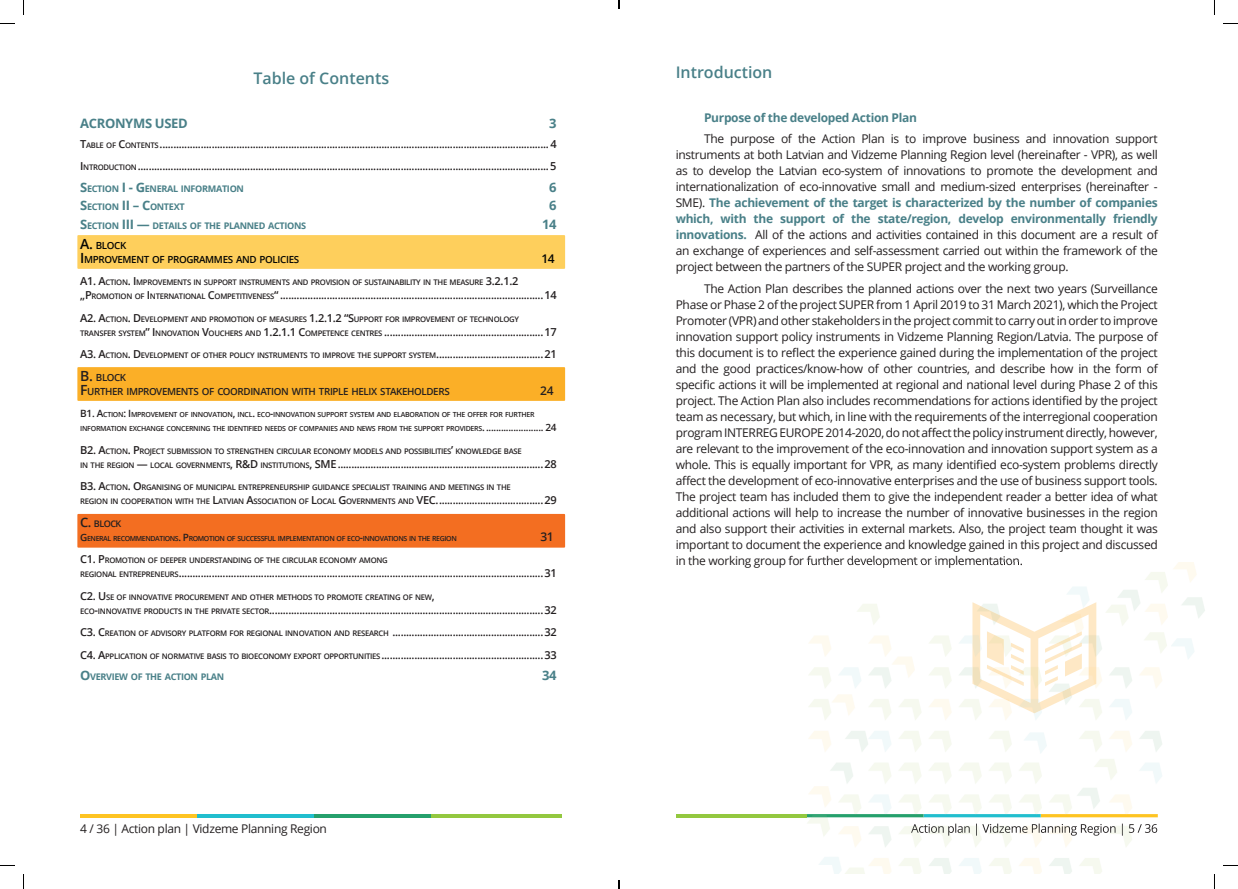
<style>
.page{position:relative;width:1238px;height:889px;background:#fff}
.page>*{position:absolute;margin:0;border:0;box-sizing:border-box;transform-origin:0 0}
.t1{font:600 16px "Open Sans";color:#498088}
.t2{font:700 13px "Open Sans";letter-spacing:-.025em;color:#498088}
.t3{font:12px/16px "Open Sans";letter-spacing:-.025em;color:#231f20;text-align:justify}
.t4{font:700 12px "Open Sans";letter-spacing:-.025em;color:#498088}
.t5{font:600 12px "Open Sans";color:#231f20}
.t6{font:600 12px "Open Sans";color:#040503}
.t7{font:600 11px/22.5px "Open Sans";letter-spacing:-.025em;color:#231f20}
.t8{font:600 9.8px/14px "Open Sans";letter-spacing:-.04em;color:#231f20}
.t9{font:600 9.8px/14px "Open Sans";letter-spacing:-.035em;color:#040503}
.t10{font:700 9.1px "Open Sans";letter-spacing:-.035em;color:#498088}
.t11{font:600 9.1px "Open Sans";letter-spacing:-.055em;color:#231f20}
.t12{font:600 7.7px/14px "Open Sans";letter-spacing:-.035em;color:#231f20}
.t13{font:600 7px/14px "Open Sans";letter-spacing:-.035em;color:#231f20}
.t14{font:600 7px "Open Sans";letter-spacing:-.055em;color:#231f20}
.s1{font-size:7.7px}
.s2{font-size:13px}
.s3{font-size:14px}
.s4{font-size:11px}
.s5{font-size:10px}
.s6{font-weight:700;color:#498088}
</style>
<div class="page">
<hr style="left:80px;top:814px;width:131px;height:3px;background:#fec422">
<hr style="left:197px;top:814px;width:131px;height:3px;background:#21bece">
<hr style="left:314px;top:814px;width:131px;height:3px;background:#25a06c">
<hr style="left:431px;top:814px;width:131px;height:3px;background:#93c83f">
<hr style="left:675px;top:814px;width:131px;height:3px;background:#93c83f">
<div style="left:77px;top:235px;width:488px;height:34px;background:#fecf5c"></div>
<div style="left:77px;top:367px;width:488px;height:34px;background:#fbaf27"></div>
<div style="left:77px;top:514px;width:488px;height:34px;background:#f36e21"></div>
<img style="left:806px;top:562px;width:399px;height:312px">
<img style="left:1040px;top:814px;width:117px;height:3px">
<img style="left:923px;top:814px;width:117px;height:3px">
<img style="left:807px;top:814px;width:116px;height:3px">
<img style="left:911px;top:824px;width:246px;height:12px">
<img style="left:806px;top:562px;width:216px;height:6px">
<img style="left:972px;top:602px;width:124px;height:111px">
<svg style="left:0;top:23px;width:15px;height:1px"></svg>
<svg style="left:1223px;top:23px;width:15px;height:1px"></svg>
<svg style="left:0;top:865px;width:15px;height:1px"></svg>
<svg style="left:1223px;top:865px;width:15px;height:1px"></svg>
<svg style="left:23px;top:0;width:1px;height:15px"></svg>
<svg style="left:23px;top:874px;width:1px;height:15px"></svg>
<svg style="left:1214px;top:0;width:1px;height:15px"></svg>
<svg style="left:1214px;top:874px;width:1px;height:15px"></svg>
<svg style="left:618px;top:0;width:2px;height:9px"></svg>
<svg style="left:618px;top:880px;width:2px;height:9px"></svg>
<h1 class="t1" style="left:253px;top:67px;width:137px">Table of Contents</h1>
<p class="t2" style="left:80px;top:114px;width:109px">ACRONYMS USED</p>
<p class="t2" style="left:549px;top:114px;width:9px">3</p>
<p class="t7" style="left:80px;top:132px;width:478px">T<span class="s1">ABLE OF</span> C<span class="s1">ONTENTS</span> .............................................................................................................................................. 4<br>I<span class="s1">NTRODUCTION</span> ...................................................................................................................................................... 5</p>
<p class="t10" style="left:80px;top:182px;width:165px"><span class="s2">S</span>ECTION <span class="s2">I - G</span>ENERAL INFORMATION</p>
<p class="t2" style="left:549px;top:178px;width:9px">6</p>
<p class="t10" style="left:80px;top:201px;width:106px"><span class="s2">S</span>ECTION <span class="s2">II – C</span>ONTEXT</p>
<p class="t2" style="left:549px;top:196px;width:9px">6</p>
<p class="t10" style="left:80px;top:219px;width:227px"><span class="s2">S</span>ECTION <span class="s2">III —</span> DETAILS OF THE PLANNED ACTIONS</p>
<p class="t2" style="left:542px;top:215px;width:16px">14</p>
<p class="t9" style="left:80px;top:238px;width:220px"><span class="s3">A.</span> BLOCK<br><span class="s3">I</span>MPROVEMENT OF PROGRAMMES AND POLICIES</p>
<p class="t6" style="left:541px;top:250px;width:15px">14</p>
<p class="t12" style="left:80px;top:275px;width:439px"><span class="s4">A1. A</span>CTION<span class="s4">. I</span>MPROVEMENTS IN SUPPORT INSTRUMENTS AND PROVISION OF SUSTAINABILITY IN THE MEASURE <span class="s4">3.2.1.2</span></p>
<p class="t7" style="left:80px;top:284px;width:478px">„P<span class="s1">ROMOTION OF</span> I<span class="s1">NTERNATIONAL</span> C<span class="s1">OMPETITIVENESS</span>“ ................................................................................................14</p>
<p class="t12" style="left:80px;top:312px;width:440px"><span class="s4">A2. A</span>CTION<span class="s4">. D</span>EVELOPMENT AND PROMOTION OF MEASURES <span class="s4">1.2.1.2 “S</span>UPPORT FOR IMPROVEMENT OF TECHNOLOGY</p>
<p class="t7" style="left:80px;top:320px;width:478px"><span class="s1">TRANSFER SYSTEM</span>” I<span class="s1">NNOVATION</span> V<span class="s1">OUCHERS AND</span> 1.2.1.1 C<span class="s1">OMPETENCE CENTRES</span> ..........................................................17</p>
<p class="t12" style="left:80px;top:348px;width:478px"><span class="s4">A3. A</span>CTION<span class="s4">. D</span>EVELOPMENT OF OTHER POLICY INSTRUMENTS TO IMPROVE THE SUPPORT SYSTEM <span class="s4">.......................................21</span></p>
<p class="t8" style="left:80px;top:370px;width:371px"><span class="s3">B.</span> BLOCK<br><span class="s3">F</span>URTHER IMPROVEMENTS OF COORDINATION WITH TRIPLE HELIX STAKEHOLDERS</p>
<p class="t5" style="left:540px;top:382px;width:15px">24</p>
<p class="t13" style="left:80px;top:407px;width:478px"><span class="s5">B1. A</span>CTION<span class="s5">: I</span>MPROVEMENT OF INNOVATION<span class="s5">,</span> INCL<span class="s5">.</span> ECO<span class="s5">-</span>INNOVATION SUPPORT SYSTEM AND ELABORATION OF THE OFFER FOR FURTHER<br>INFORMATION EXCHANGE CONCERNING THE IDENTIFIED NEEDS OF COMPANIES AND NEWS FROM THE SUPPORT PROVIDERS<span class="s5">. ....................... 24</span></p>
<p class="t12" style="left:80px;top:444px;width:443px"><span class="s4">B2. A</span>CTION<span class="s4">. P</span>ROJECT SUBMISSION TO STRENGTHEN CIRCULAR ECONOMY MODELS AND POSSIBILITIES<span class="s4">’</span> KNOWLEDGE BASE</p>
<p class="t7" style="left:80px;top:452px;width:478px"><span class="s1">IN THE REGION</span> — <span class="s1">LOCAL GOVERNMENTS</span>, R&amp;D <span class="s1">INSTITUTIONS</span>, SME ...........................................................................28</p>
<p class="t12" style="left:80px;top:480px;width:478px"><span class="s4">B3. A</span>CTION<span class="s4">. O</span>RGANISING OF MUNICIPAL ENTREPRENEURSHIP GUIDANCE SPECIALIST TRAINING AND MEETINGS IN THE<br>REGION IN COOPERATION WITH THE <span class="s4">L</span>ATVIAN <span class="s4">A</span>SSOCIATION OF <span class="s4">L</span>OCAL <span class="s4">G</span>OVERNMENTS AND <span class="s4">VEC. ......................................29</span></p>
<p class="t11" style="left:80px;top:517px;width:43px"><span class="s2">C.</span> BLOCK</p>
<p class="t14" style="left:80px;top:533px;width:378px"><span class="s5">G</span>ENERAL RECOMMENDATIONS<span class="s5">. P</span>ROMOTION OF SUCCESSFUL IMPLEMENTATION OF ECO<span class="s5">-</span>INNOVATIONS IN THE REGION</p>
<p class="t5" style="left:540px;top:528px;width:15px">31</p>
<p class="t12" style="left:80px;top:553px;width:309px"><span class="s4">C1. P</span>ROMOTION OF DEEPER UNDERSTANDING OF THE CIRCULAR ECONOMY AMONG</p>
<p class="t7" style="left:80px;top:562px;width:478px"><span class="s1">REGIONAL ENTREPRENEURS</span> .....................................................................................................................................31</p>
<p class="t12" style="left:80px;top:590px;width:356px"><span class="s4">C2. U</span>SE OF INNOVATIVE PROCUREMENT AND OTHER METHODS TO PROMOTE CREATING OF NEW<span class="s4">,</span></p>
<p class="t7" style="left:80px;top:598px;width:478px;text-align:justify"><span class="s1">ECO</span>-<span class="s1">INNOVATIVE PRODUCTS IN THE PRIVATE SECTOR</span>....................................................................................................32<br>C3. C<span class="s1">REATION OF ADVISORY PLATFORM FOR REGIONAL INNOVATION AND RESEARCH</span> .......................................................32<br>C4. A<span class="s1">PPLICATION OF NORMATIVE BASIS TO BIOECONOMY EXPORT OPPORTUNITIES</span> ...........................................................33</p>
<p class="t10" style="left:80px;top:670px;width:146px"><span class="s2">O</span>VERVIEW OF THE ACTION PLAN</p>
<p class="t2" style="left:542px;top:666px;width:16px">34</p>
<p class="t3" style="left:80px;top:820px;width:248px">4 / 36 | Action plan | Vidzeme Planning Region</p>
<h1 class="t1" style="left:675px;top:61px;width:98px">Introduction</h1>
<p class="t4" style="left:704px;top:109px;width:214px">Purpose of the developed Action Plan</p>
<p class="t3" style="left:675px;top:131px;width:483px;text-indent:28px">The purpose of the Action Plan is to improve business and innovation support instruments at both Latvian and Vidzeme Planning Region level (hereinafter - VPR), as well as to develop the Latvian eco-system of innovations to promote the development and internationalization of eco-innovative small and medium-sized enterprises (hereinafter - SME). <span class="s6">The achievement of the target is characterized by the number of companies which, with the support of the state/region, develop environmentally friendly innovations.</span> All of the actions and activities contained in this document are a result of an exchange of experiences and self-assessment carried out within the framework of the project between the partners of the SUPER project and the working group.</p>
<p class="t3" style="left:675px;top:280px;width:483px;text-indent:28px">The Action Plan describes the planned actions over the next two years (Surveillance Phase or Phase 2 of the project SUPER from 1 April 2019 to 31 March 2021), which the Project Promoter (VPR) and other stakeholders in the project commit to carry out in order to improve innovation support policy instruments in Vidzeme Planning Region/Latvia. The purpose of this document is to reflect the experience gained during the implementation of the project and the good practices/know-how of other countries, and describe how in the form of specific actions it will be implemented at regional and national level during Phase 2 of this project. The Action Plan also includes recommendations for actions identified by the project team as necessary, but which, in line with the requirements of the interregional cooperation program INTERREG EUROPE 2014-2020, do not affect the policy instrument directly, however, are relevant to the improvement of the eco-innovation and innovation support system as a whole. This is equally important for VPR, as many identified eco-system problems directly affect the development of eco-innovative enterprises and the use of business support tools.<br>The project team has included them to give the independent reader a better idea of what additional actions will help to increase the number of innovative businesses in the region and also support their activities in external markets. Also, the project team thought it was important to document the experience and knowledge gained in this project and discussed in the working group for further development or implementation.</p>
</div>
